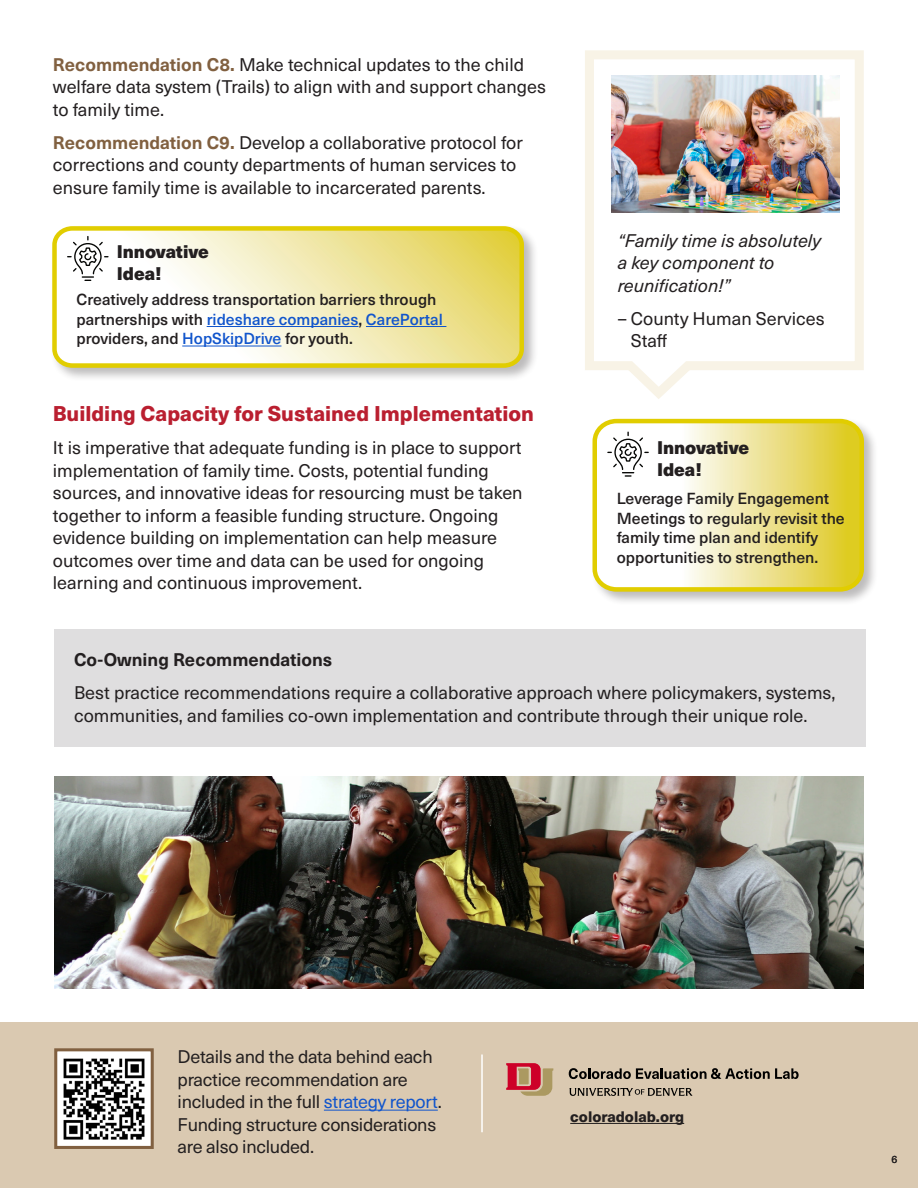
<style>
.page{position:relative;width:918px;height:1188px;background:#fff}
.page>*{position:absolute;margin:0;border:0;box-sizing:border-box;transform-origin:0 0}
.t1{font:800 21px "Neue Haas Unica W1 G";color:#ba1f30}
.t2{font:18px/22.5px "Neue Haas Unica W1 G";color:#231f20}
.t3{font:italic 18px/22.5px "Neue Haas Unica W1 G";color:#231f20}
.t4{font:900 18px/22.5px "Neue Haas Unica W1 G";color:#231f20}
.t5{font:700 18px "Neue Haas Unica W1 G";color:#231f20}
.t6{font:500 15.75px/19.5px "Neue Haas Unica W1 G";color:#231f20}
.t7{font:800 15px "Neue Haas Unica W1 G";color:#231f20}
.t8{font:10.5px "Neue Haas Unica W1 G";color:#231f20}
.s1{font-weight:700;color:#816040}
.s2{color:#15c}
</style>
<div class="page">
<div style="left:0;top:1022px;width:918px;height:166px;background:#dac9b1"></div>
<hr style="left:481px;top:1054px;width:2px;height:78px;background:#fff">
<hr style="left:570px;top:1123px;width:114px;height:1px;background:#231f20">
<div style="left:54px;top:629px;width:811px;height:118px;background:#dfdedf"></div>
<div style="left:50px;top:224px;width:489px;height:159px;background:#231f20;opacity:.3"></div>
<svg style="left:55px;top:228px;width:467px;height:138px"></svg>
<div style="left:52px;top:226px;width:472px;height:142px;border:4px solid #e1cd00;border-radius:17px"></div>
<hr style="left:207px;top:326px;width:152px;height:1px;background:#15c">
<hr style="left:366px;top:326px;width:80px;height:1px;background:#15c">
<hr style="left:182px;top:346px;width:99px;height:1px;background:#15c">
<div style="left:591px;top:417px;width:288px;height:189px;background:#231f20;opacity:.3"></div>
<svg style="left:595px;top:421px;width:267px;height:168px"></svg>
<div style="left:593px;top:419px;width:271px;height:173px;border:4px solid #e1cd00;border-radius:21px"></div>
<svg style="left:68px;top:237px;width:40px;height:44px"></svg>
<svg style="left:608px;top:432px;width:40px;height:45px"></svg>
<img style="left:54px;top:777px;width:810px;height:211px">
<div style="left:56px;top:1050px;width:96px;height:97px;background:#fff"></div>
<img style="left:63px;top:1058px;width:82px;height:82px">
<div style="left:54px;top:1048px;width:100px;height:101px;border:3px solid #816040"></div>
<svg style="left:569px;top:1088px;width:124px;height:8px"></svg>
<svg style="left:506px;top:1063px;width:47px;height:33px"></svg>
<svg style="left:569px;top:1068px;width:230px;height:11px"></svg>
<img style="left:585px;top:50px;width:279px;height:349px">
<hr style="left:324px;top:1110px;width:114px;height:1px;background:#15c">
<p class="t2" style="left:53px;top:52px;width:495px"><span class="s1">Recommendation C8.</span> Make technical updates to the child welfare data system (Trails) to align with and support changes to family time.</p>
<p class="t2" style="left:53px;top:130px;width:472px"><span class="s1">Recommendation C9.</span> Develop a collaborative protocol for corrections and county departments of human services to ensure family time is available to incarcerated parents.</p>
<p class="t4" style="left:117px;top:239px;width:94px">Innovative<br>Idea!</p>
<p class="t6" style="left:77px;top:289px;width:368px">Creatively address transportation barriers through partnerships with <span class="s2">rideshare companies</span>, <span class="s2">CarePortal </span>providers, and <span class="s2">HopSkipDrive</span> for youth.</p>
<h2 class="t1" style="left:53px;top:397px;width:483px">Building Capacity for Sustained Implementation</h2>
<p class="t2" style="left:53px;top:436px;width:471px">It is imperative that adequate funding is in place to support implementation of family time. Costs, potential funding sources, and innovative ideas for resourcing must be taken together to inform a feasible funding structure. Ongoing evidence building on implementation can help measure outcomes over time and data can be used for ongoing learning and continuous improvement.</p>
<p class="t3" style="left:618px;top:228px;width:205px">“Family time is absolutely a key component to reunification!”</p>
<p class="t2" style="left:631px;top:306px;width:195px;text-indent:-13px">– County Human Services<br>Staff</p>
<p class="t4" style="left:657px;top:435px;width:94px">Innovative<br>Idea!</p>
<p class="t6" style="left:617px;top:488px;width:230px">Leverage Family Engagement<br>Meetings to regularly revisit the family time plan and identify opportunities to strengthen.</p>
<h3 class="t5" style="left:74px;top:646px;width:260px">Co-Owning Recommendations</h3>
<p class="t2" style="left:74px;top:681px;width:763px">Best practice recommendations require a collaborative approach where policymakers, systems, communities, and families co-own implementation and contribute through their unique role.</p>
<p class="t2" style="left:178px;top:1045px;width:266px">Details and the data behind each practice recommendation are included in the full <span class="s2">strategy report</span>.<br>Funding structure considerations are also included.</p>
<p class="t7" style="left:570px;top:1105px;width:115px">coloradolab.org</p>
<p class="t8" style="left:891px;top:1152px;width:7px">6</p>
</div>
